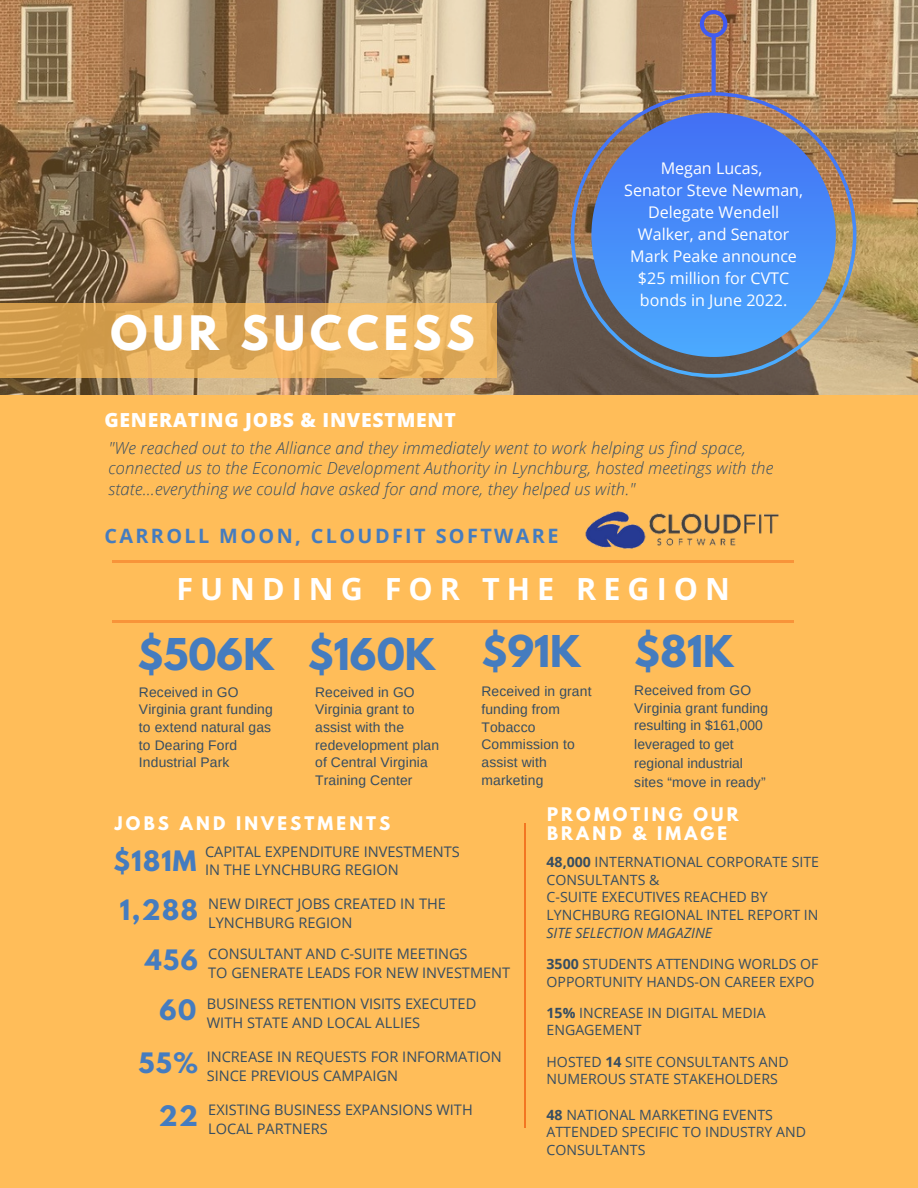
<style>
.page{position:relative;width:918px;height:1188px;background:#ffbd59}
.page>*{position:absolute;margin:0;border:0;box-sizing:border-box;transform-origin:0 0}
.t1{font:700 42.15px "League Spartan";letter-spacing:.12em;color:#fff}
.t2{font:700 38.85px "League Spartan";color:#457cbf}
.t3{font:700 30.6px "Open Sans";letter-spacing:.23em;color:#fff}
.t4{font:700 24.9px "League Spartan";letter-spacing:.055em;color:#457cbf}
.t5{font:700 19.8px "Open Sans";letter-spacing:.12em;color:#457cbf}
.t6{font:800 19.35px "Open Sans";letter-spacing:.04em;color:#fff}
.t7{font:italic 300 16.65px/20.9px "Open Sans";letter-spacing:.01em;color:#364d62}
.t8{font:700 16.65px/19px "League Spartan";letter-spacing:.19em;color:#fff}
.t9{font:16.05px/21.9px "Open Sans";color:#fff;text-align:center}
.t10{font:14.55px/18.8px "Open Sans";color:#364d62}
.t11{font:14.1px/17.7px "Open Sans";color:#364d62}
.t12{font:italic 14.1px "Open Sans";color:#364d62}
.t13{font:13.8px/17.7px "Arimo";letter-spacing:.01em;color:#364d62}
.s1{font-family:"League Spartan";font-weight:700;font-size:24.9px;color:#457cbf}
.s2{font-weight:700}
</style>
<div class="page">
<img style="left:0;top:0;width:918px;height:394px">
<svg style="left:0;top:303px;width:497px;height:74px"></svg>
<hr style="left:112px;top:561px;width:681px;height:2px;background:#f37622">
<hr style="left:525px;top:823px;width:1px;height:305px;background:#f37622">
<hr style="left:112px;top:620px;width:681px;height:2px;background:#f37622">
<img style="left:585px;top:511px;width:194px;height:38px">
<svg style="left:571px;top:10px;width:285px;height:368px;background:#78a"></svg>
<h1 class="t1" style="left:111px;top:312px;width:366px">OUR SUCCESS</h1>
<p class="t9" style="left:624px;top:157px;width:180px">Megan Lucas,<br>Senator Steve Newman,<br>Delegate Wendell<br>Walker, and Senator<br>Mark Peake announce $25 million for CVTC bonds in June 2022.</p>
<h3 class="t6" style="left:104px;top:407px;width:353px">GENERATING JOBS &amp; INVESTMENT</h3>
<p class="t7" style="left:108px;top:437px;width:666px">"We reached out to the Alliance and they immediately went to work helping us find space, connected us to the Economic Development Authority in Lynchburg, hosted meetings with the state...everything we could have asked for and more, they helped us with."</p>
<h3 class="t5" style="left:104px;top:522px;width:456px">CARROLL MOON, CLOUDFIT SOFTWARE</h3>
<h3 class="t3" style="left:176px;top:568px;width:555px">FUNDING FOR THE REGION</h3>
<h2 class="t2" style="left:137px;top:635px;width:138px">$506K</h2>
<p class="t13" style="left:139px;top:683px;width:135px">Received in GO<br>Virginia grant funding to extend natural gas to Dearing Ford<br>Industrial Park</p>
<h2 class="t2" style="left:308px;top:635px;width:129px">$160K</h2>
<p class="t13" style="left:315px;top:683px;width:126px">Received in GO<br>Virginia grant to assist with the redevelopment plan of Central Virginia<br>Training Center</p>
<h2 class="t2" style="left:481px;top:632px;width:101px">$91K</h2>
<p class="t13" style="left:481px;top:683px;width:112px">Received in grant funding from<br>Tobacco<br>Commission to assist with marketing</p>
<h2 class="t2" style="left:634px;top:632px;width:101px">$81K</h2>
<p class="t13" style="left:634px;top:681px;width:135px;line-height:18.3px">Received from GO<br>Virginia grant funding resulting in $161,000 leveraged to get regional industrial sites “move in ready”</p>
<p class="t8" style="left:115px;top:816px;width:277px">JOBS AND INVESTMENTS</p>
<h3 class="t4" style="left:114px;top:848px;width:84px">$181M</h3>
<p class="t10" style="left:205px;top:842px;width:256px">CAPITAL EXPENDITURE INVESTMENTS<br>IN THE LYNCHBURG REGION</p>
<p class="t10" style="left:120px;top:894px;width:328px;text-align:center"><span class="s1">1,288</span> NEW DIRECT JOBS CREATED IN THE<br>LYNCHBURG REGION</p>
<p class="t10" style="left:145px;top:944px;width:367px;text-indent:63px">CONSULTANT AND C-SUITE MEETINGS<br><sup>456</sup> TO GENERATE LEADS FOR NEW INVESTMENT</p>
<h3 class="t4" style="left:160px;top:998px;width:38px">60</h3>
<p class="t10" style="left:207px;top:994px;width:271px">BUSINESS RETENTION VISITS EXECUTED<br>WITH STATE AND LOCAL ALLIES</p>
<h3 class="t4" style="left:138px;top:1051px;width:61px">55%</h3>
<p class="t10" style="left:207px;top:1047px;width:297px">INCREASE IN REQUESTS FOR INFORMATION<br>SINCE PREVIOUS CAMPAIGN</p>
<h3 class="t4" style="left:159px;top:1104px;width:41px">22</h3>
<p class="t10" style="left:208px;top:1100px;width:266px">EXISTING BUSINESS EXPANSIONS WITH<br>LOCAL PARTNERS</p>
<p class="t8" style="left:547px;top:807px;width:193px">PROMOTING OUR<br>BRAND &amp; IMAGE</p>
<p class="t11" style="left:547px;top:853px;width:274px"><span class="s2">48,000</span> INTERNATIONAL CORPORATE SITE<br>CONSULTANTS &amp;<br>C-SUITE EXECUTIVES REACHED BY<br>LYNCHBURG REGIONAL INTEL REPORT IN</p>
<p class="t12" style="left:547px;top:923px;width:167px">SITE SELECTION MAGAZINE</p>
<p class="t11" style="left:547px;top:955px;width:273px"><span class="s2">3500</span> STUDENTS ATTENDING WORLDS OF<br>OPPORTUNITY HANDS-ON CAREER EXPO</p>
<p class="t11" style="left:547px;top:1003px;width:221px"><span class="s2">15%</span> INCREASE IN DIGITAL MEDIA<br>ENGAGEMENT</p>
<p class="t11" style="left:547px;top:1052px;width:244px">HOSTED <span class="s2">14</span> SITE CONSULTANTS AND<br>NUMEROUS STATE STAKEHOLDERS</p>
<p class="t11" style="left:547px;top:1105px;width:261px"><span class="s2">48</span> NATIONAL MARKETING EVENTS<br>ATTENDED SPECIFIC TO INDUSTRY AND<br>CONSULTANTS</p>
</div>
